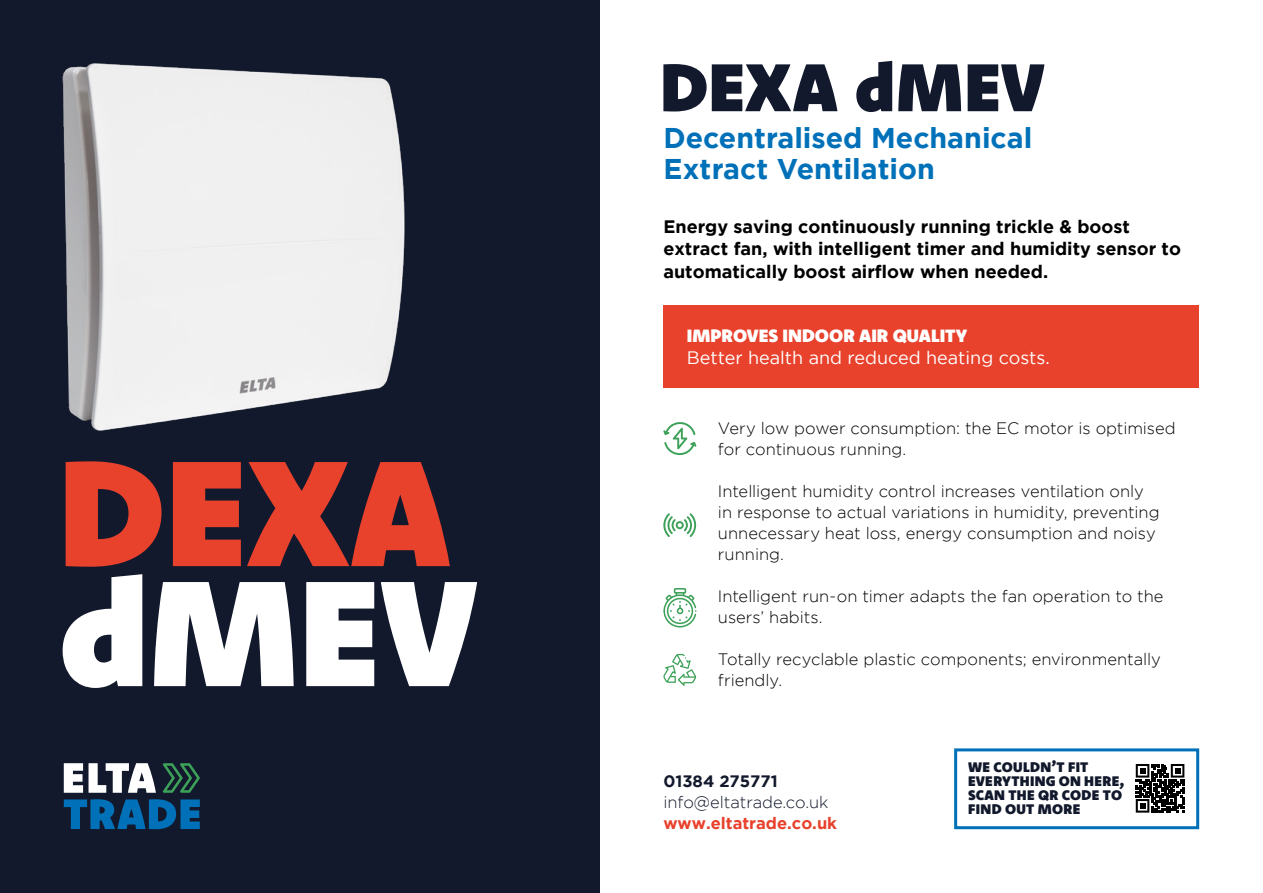
<style>
.page{position:relative;width:1263px;height:893px;background:#fff}
.page>*{position:absolute;margin:0;border:0;box-sizing:border-box;transform-origin:0 0}
.t1{font:900 150px "Komet";color:#e8412c}
.t2{font:900 150px "Komet";color:#fff}
.t3{font:900 67.5px "Komet";letter-spacing:.005em;color:#12192c}
.t4{font:700 28.5px/31.5px "Gotham";color:#0071b9}
.t5{font:700 18px/22.5px "Gotham";color:#000}
.t6{font:18px "Gotham";color:#fff}
.t7{font:900 18px "Komet";color:#fff}
.t8{font:300 16.5px/21px "Gotham";color:#000}
.t9{font:300 16.5px "Gotham";color:#12192c}
.t10{font:700 16.5px "Gotham";color:#e8412c}
.t11{font:700 16.5px "Gotham";color:#12192c}
.t12{font:900 13.95px/14px "Komet";letter-spacing:.02em;color:#12192c}
</style>
<div class="page">
<div style="left:0;top:0;width:600px;height:893px;background:#12192c"></div>
<svg style="left:163px;top:763px;width:37px;height:30px"></svg>
<svg style="left:64px;top:763px;width:19px;height:30px"></svg>
<svg style="left:89px;top:763px;width:67px;height:30px"></svg>
<svg style="left:64px;top:799px;width:136px;height:30px"></svg>
<img style="left:62px;top:63px;width:343px;height:368px">
<div style="left:663px;top:305px;width:536px;height:83px;background:#e8412c"></div>
<svg style="left:663px;top:422px;width:33px;height:33px"></svg>
<svg style="left:663px;top:513px;width:33px;height:24px"></svg>
<svg style="left:663px;top:588px;width:33px;height:39px"></svg>
<svg style="left:663px;top:654px;width:33px;height:32px"></svg>
<svg style="left:1135px;top:764px;width:50px;height:49px"></svg>
<svg style="left:1136px;top:764px;width:48px;height:49px"></svg>
<div style="left:954px;top:748px;width:245px;height:81px;border:3px solid #0071b9"></div>
<h1 class="t1" style="left:58px;top:416px;width:394px">DEXA</h1>
<h1 class="t2" style="left:58px;top:536px;width:421px">dMEV</h1>
<h2 class="t3" style="left:660px;top:44px;width:386px">DEXA dMEV</h2>
<h3 class="t4" style="left:663px;top:121px;width:370px">Decentralised Mechanical<br>Extract Ventilation</h3>
<p class="t5" style="left:663px;top:215px;width:519px">Energy saving continuously running trickle &amp; boost extract fan, with intelligent timer and humidity sensor to automatically boost airflow when needed.</p>
<p class="t7" style="left:687px;top:324px;width:282px">IMPROVES INDOOR AIR QUALITY</p>
<p class="t6" style="left:687px;top:347px;width:364px">Better health and reduced heating costs.</p>
<p class="t8" style="left:718px;top:418px;width:459px">Very low power consumption: the EC motor is optimised for continuous running.</p>
<p class="t8" style="left:718px;top:481px;width:443px">Intelligent humidity control increases ventilation only in response to actual variations in humidity, preventing unnecessary heat loss, energy consumption and noisy running.</p>
<p class="t8" style="left:718px;top:586px;width:447px">Intelligent run-on timer adapts the fan operation to the users’ habits.</p>
<p class="t8" style="left:718px;top:649px;width:444px">Totally recyclable plastic components; environmentally friendly.</p>
<p class="t11" style="left:663px;top:772px;width:116px">01384 275771</p>
<p class="t9" style="left:663px;top:793px;width:167px">info@eltatrade.co.uk</p>
<p class="t10" style="left:663px;top:814px;width:175px">www.eltatrade.co.uk</p>
<p class="t12" style="left:968px;top:760px;width:158px">WE COULDN’T FIT<br>EVERYTHING ON HERE,<br>SCAN THE QR CODE TO<br>FIND OUT MORE</p>
</div>
